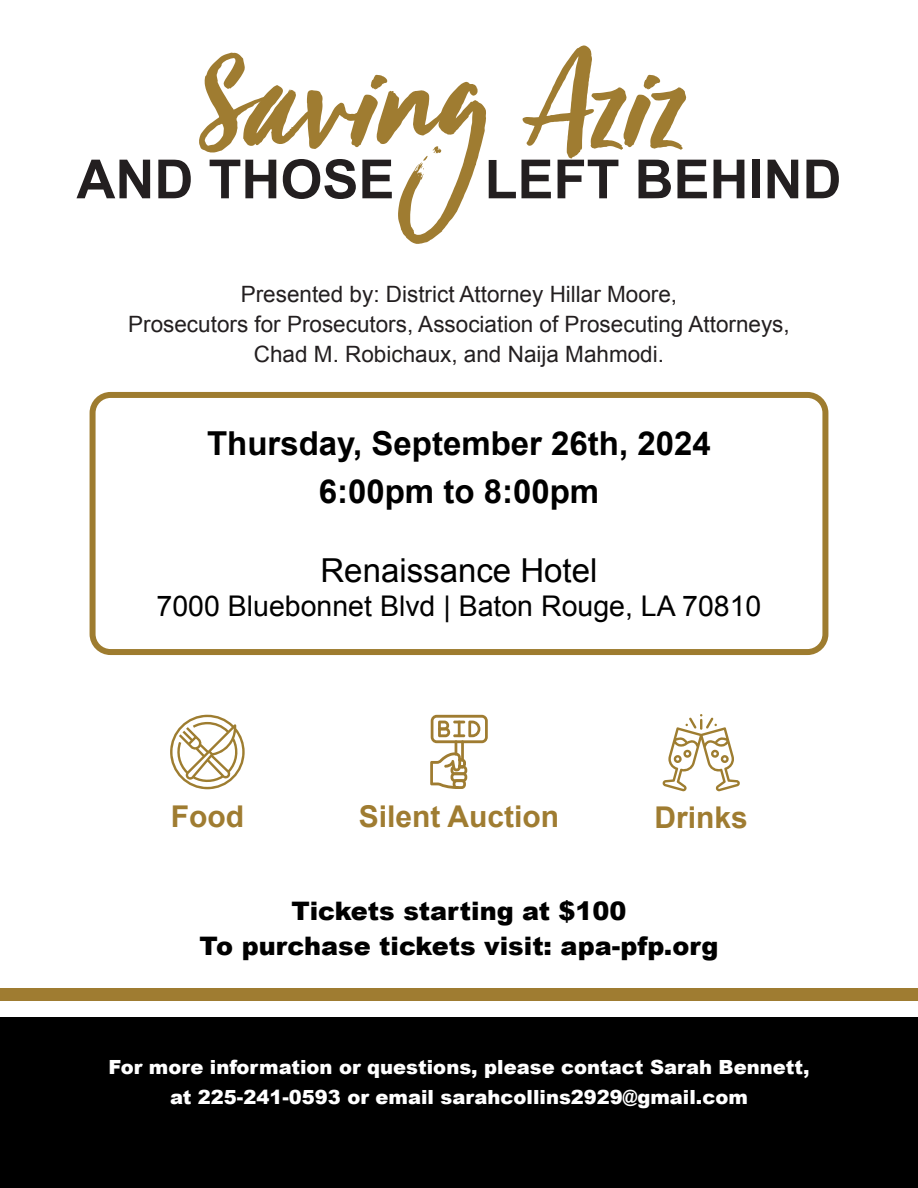
<style>
.page{position:relative;width:918px;height:1188px;background:#fff}
.page>*{position:absolute;margin:0;border:0;box-sizing:border-box;transform-origin:0 0}
.t1{font:146.85px "Viva Beautiful";color:#9f7c31}
.t2{font:700 54px "Arial";color:#231f20}
.t3{font:700 33px "Arial";color:#000}
.t4{font:33px "Arial";color:#000}
.t5{font:700 30px "Arial";color:#9f7c31}
.t6{font:28.5px "Arial";color:#000}
.t7{font:900 25.5px "Arial";color:#000}
.t8{font:22.5px "Arial";color:#231f20}
.t9{font:900 19.5px/30px "Arial";color:#fff;text-align:center}
</style>
<div class="page">
<div style="left:0;top:988px;width:918px;height:12px;background:#9f7c31"></div>
<div style="left:0;top:1017px;width:918px;height:171px;background:#000"></div>
<div style="left:90px;top:392px;width:738px;height:263px;border:6px solid #9e7c2f;border-radius:18px"></div>
<svg style="left:430px;top:715px;width:58px;height:74px"></svg>
<svg style="left:170px;top:715px;width:75px;height:74px"></svg>
<svg style="left:662px;top:714px;width:78px;height:77px"></svg>
<p class="t1" style="left:201px;top:5px;width:485px">Saving Aziz</p>
<p class="t2" style="left:76px;top:144px;width:320px">AND THOSE</p>
<p class="t2" style="left:485px;top:144px;width:358px">LEFT BEHIND</p>
<p class="t8" style="left:241px;top:279px;width:438px">Presented by: District Attorney Hillar Moore,</p>
<p class="t8" style="left:128px;top:309px;width:663px">Prosecutors for Prosecutors, Association of Prosecuting Attorneys,</p>
<p class="t8" style="left:254px;top:339px;width:412px">Chad M. Robichaux, and Naija Mahmodi.</p>
<p class="t3" style="left:207px;top:421px;width:505px">Thursday, September 26th, 2024</p>
<p class="t3" style="left:319px;top:469px;width:282px">6:00pm to 8:00pm</p>
<p class="t4" style="left:321px;top:549px;width:278px">Renaissance Hotel</p>
<p class="t6" style="left:157px;top:588px;width:606px">7000 Bluebonnet Blvd | Baton Rouge, LA 70810</p>
<p class="t5" style="left:171px;top:797px;width:75px">Food</p>
<p class="t5" style="left:359px;top:797px;width:202px">Silent Auction</p>
<p class="t5" style="left:655px;top:798px;width:95px">Drinks</p>
<p class="t7" style="left:291px;top:893px;width:337px">Tickets starting at $100</p>
<p class="t7" style="left:200px;top:927px;width:520px">To purchase tickets visit: apa-pfp.org</p>
<p class="t9" style="left:108px;top:1052px;width:703px">For more information or questions, please contact Sarah Bennett, at 225-241-0593 or email sarahcollins2929@gmail.com</p>
</div>
